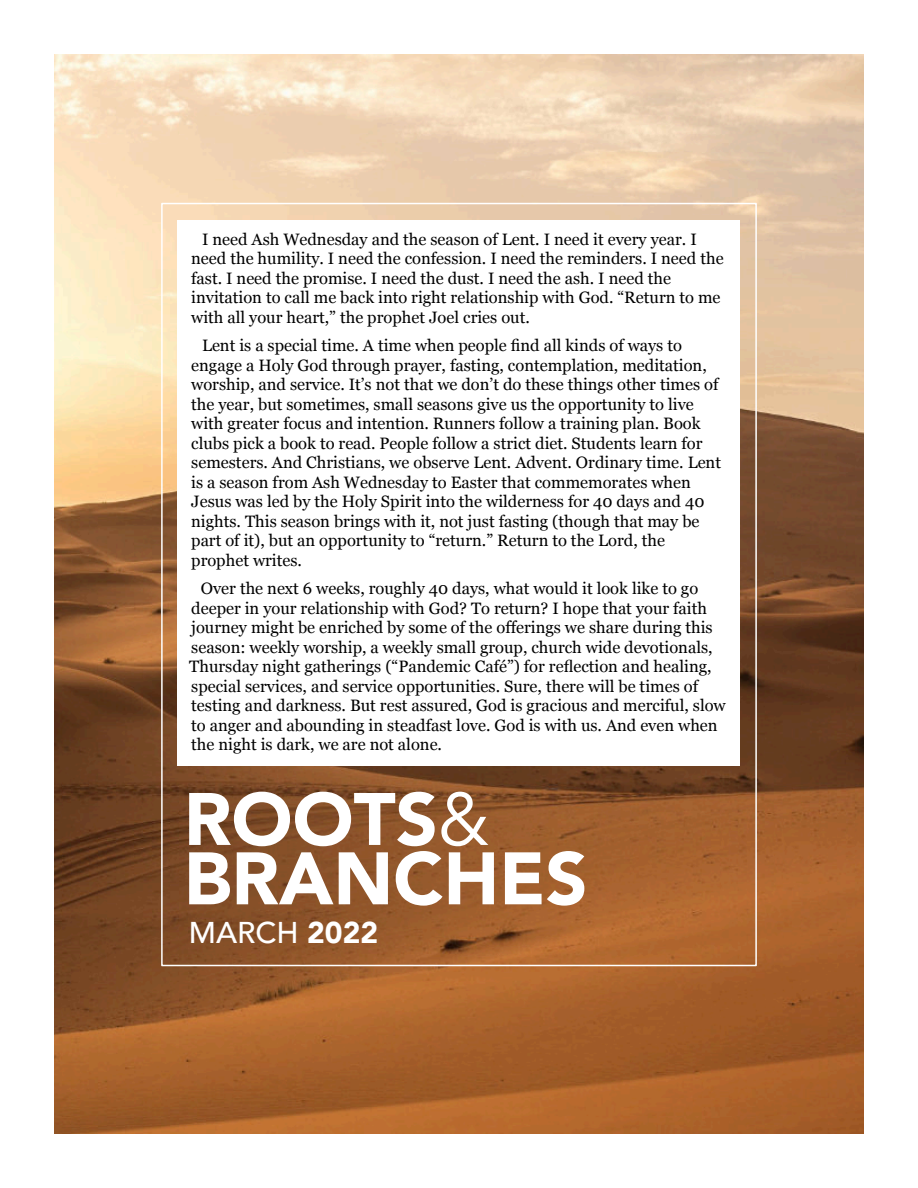
<style>
.page{position:relative;width:918px;height:1188px;background:#fff}
.page>*{position:absolute;margin:0;border:0;box-sizing:border-box;transform-origin:0 0}
.t1{font:900 73.35px/59.4px "Avenir";color:#fff}
.t2{font:500 30px "Avenir";color:#fff}
.t3{font:16.5px/19.5px "Georgia";color:#000}
.s1{font-weight:400}
.s2{font-weight:900}
</style>
<div class="page">
<img style="left:54px;top:54px;width:810px;height:1080px">
<div style="left:178px;top:220px;width:562px;height:545px;background:#fff"></div>
<p class="t3" style="left:191px;top:230px;width:534px;text-indent:11px">I need Ash Wednesday and the season of Lent. I need it every year. I need the humility. I need the confession. I need the reminders. I need the fast. I need the promise. I need the dust. I need the ash. I need the invitation to call me back into right relationship with God. “Return to me with all your heart,” the prophet Joel cries out.</p>
<p class="t3" style="left:191px;top:337px;width:531px;text-indent:11px">Lent is a special time. A time when people find all kinds of ways to engage a Holy God through prayer, fasting, contemplation, meditation, worship, and service. It’s not that we don’t do these things other times of the year, but sometimes, small seasons give us the opportunity to live with greater focus and intention. Runners follow a training plan. Book clubs pick a book to read. People follow a strict diet. Students learn for semesters. And Christians, we observe Lent. Advent. Ordinary time. Lent is a season from Ash Wednesday to Easter that commemorates when Jesus was led by the Holy Spirit into the wilderness for 40 days and 40 nights. This season brings with it, not just fasting (though that may be part of it), but an opportunity to “return.” Return to the Lord, the prophet writes.</p>
<p class="t3" style="left:189px;top:580px;width:538px;text-indent:12px">Over the next 6 weeks, roughly 40 days, what would it look like to go deeper in your relationship with God? To return? I hope that your faith journey might be enriched by some of the offerings we share during this season: weekly worship, a weekly small group, church wide devotionals, Thursday night gatherings (“Pandemic Café”) for reflection and healing, special services, and service opportunities. Sure, there will be times of testing and darkness. But rest assured, God is gracious and merciful, slow to anger and abounding in steadfast love. God is with us. And even when the night is dark, we are not alone.</p>
<h1 class="t1" style="left:184px;top:792px;width:405px">ROOTS<span class="s1">&amp;<br></span>BRANCHES</h1>
<h2 class="t2" style="left:189px;top:913px;width:191px">MARCH <span class="s2">2022</span></h2>
</div>
